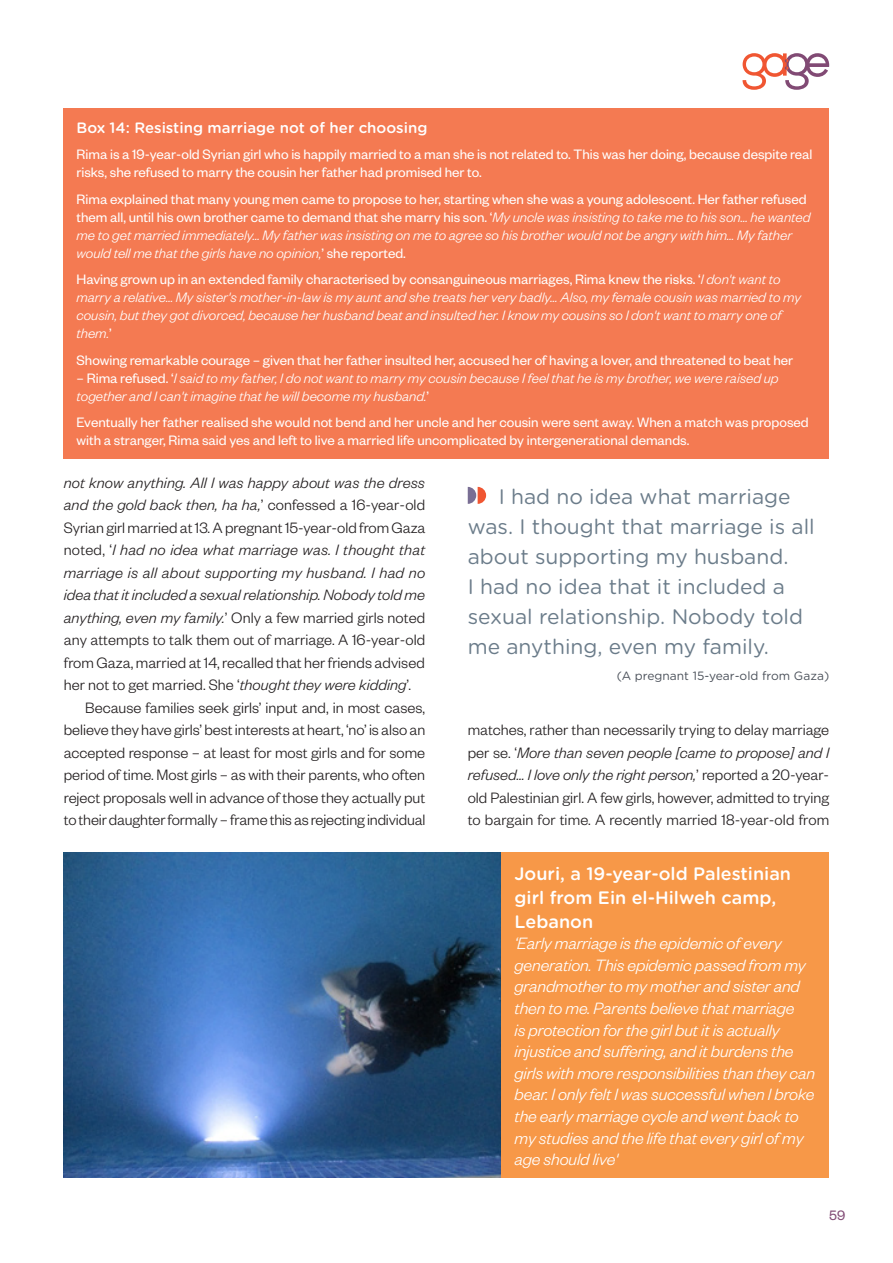
<style>
.page{position:relative;width:893px;height:1263px;background:#fff}
.page>*{position:absolute;margin:0;border:0;box-sizing:border-box;transform-origin:0 0}
.Quotes{font:21px/30px "Gotham Rounded";color:#6b7c8a}
.diagram_content{font:italic 300 18px/21.6px "Founders Grotesk";letter-spacing:-.005em;color:#fff}
.Key_findings{font:500 18px/24px "Gotham Rounded";color:#fff}
.Body_text{font:300 16.5px/22.5px "Founders Grotesk";letter-spacing:-.01em;color:#231f20;text-align:justify}
.Body_text-2{font:italic 300 16.5px/22.5px "Founders Grotesk";letter-spacing:.005em;color:#231f20;text-align:justify}
.Box_contents{font:italic 300 15px/18px "Founders Grotesk";color:#fff}
.Box_contents-2{font:15px/18px "Founders Grotesk";color:#fff}
.t1{font:500 15px "Gotham Rounded";color:#fff}
.t2{font:15px "Founders Grotesk";color:#814a74}
.Quotes_source{font:12px "Gotham Rounded";color:#4b515a}
.s1{font-weight:400;font-style:normal}
.s2{font-style:normal}
.s3{font-style:italic}
</style>
<div class="page">
<svg style="left:742px;top:53px;width:87px;height:37px"></svg>
<div style="left:64px;top:108px;width:765px;height:350px;background:#f47a52"></div>
<img style="left:64px;top:852px;width:438px;height:326px">
<div style="left:502px;top:852px;width:327px;height:326px;background:#f79848"></div>
<svg style="left:468px;top:487px;width:18px;height:17px"></svg>
<p class="t1" style="left:77px;top:117px;width:352px">Box 14: Resisting marriage not of her choosing</p>
<p class="Box_contents-2" style="left:77px;top:145px;width:737px">Rima is a 19-year-old Syrian girl who is happily married to a man she is not related to. This was her doing, because despite real risks, she refused to marry the cousin her father had promised her to.</p>
<p class="Box_contents" style="left:77px;top:189px;width:735px"><span class="s1">Rima explained that many young men came to propose to her, starting when she was a young adolescent. Her father refused them all, until his own brother came to demand that she marry his son. ‘</span>My uncle was insisting to take me to his son… he wanted me to get married immediately… My father was insisting on me to agree so his brother would not be angry with him… My father would tell me that the girls have no opinion,<span class="s1">’ she reported.</span></p>
<p class="Box_contents" style="left:77px;top:270px;width:726px"><span class="s1">Having grown up in an extended family characterised by consanguineous marriages, Rima knew the risks. ‘</span>I don't want to marry a relative… My sister's mother-in-law is my aunt and she treats her very badly… Also, my female cousin was married to my cousin, but they got divorced, because her husband beat and insulted her. I know my cousins so I don't want to marry one of them.<span class="s1">’</span></p>
<p class="Box_contents-2" style="left:77px;top:350px;width:718px">Showing remarkable courage – given that her father insulted her, accused her of having a lover, and threatened to beat her</p>
<p class="Box_contents" style="left:77px;top:368px;width:704px"><span class="s1">– Rima refused. ‘</span>I said to my father, I do not want to marry my cousin because I feel that he is my brother, we were raised up together and I can't imagine that he will become my husband.<span class="s1">’</span></p>
<p class="Box_contents-2" style="left:77px;top:413px;width:734px">Eventually her father realised she would not bend and her uncle and her cousin were sent away. When a match was proposed with a stranger, Rima said yes and left to live a married life uncomplicated by intergenerational demands.</p>
<p class="Body_text-2" style="left:64px;top:470px;width:363px">not know anything. All I was happy about was the dress and the gold back then, ha ha,<span class="s2">’ confessed a 16-year-old Syrian girl married at 13. A pregnant 15-year-old from Gaza noted, ‘</span>I had no idea what marriage was. I thought that marriage is all about supporting my husband. I had no idea that it included a sexual relationship. Nobody told me anything, even my family.<span class="s2">’ Only a few married girls noted any attempts to talk them out of marriage. A 16-year-old from Gaza, married at 14, recalled that her friends advised her not to get married. She ‘</span>thought they were kidding<span class="s2">’.</span></p>
<p class="Body_text" style="left:64px;top:695px;width:363px;text-indent:21px">Because families seek girls’ input and, in most cases, believe they have girls’ best interests at heart, ‘no’ is also an accepted response – at least for most girls and for some period of time. Most girls – as with their parents, who often reject proposals well in advance of those they actually put to their daughter formally – frame this as rejecting individual</p>
<p class="Quotes" style="left:468px;top:480px;width:348px;text-indent:31px">I had no idea what marriage was. I thought that marriage is all about supporting my husband.<br>I had no idea that it included a sexual relationship. Nobody told me anything, even my family.</p>
<p class="Quotes_source" style="left:617px;top:668px;width:214px">(A pregnant 15-year-old from Gaza)</p>
<p class="Body_text" style="left:468px;top:718px;width:363px">matches, rather than necessarily trying to delay marriage per se. ‘<span class="s3">More than seven people [came to propose] and I refused… I love only the right person,</span>’ reported a 20-year&shy;old Palestinian girl. A few girls, however, admitted to trying to bargain for time. A recently married 18-year-old from</p>
<p class="Key_findings" style="left:514px;top:860px;width:278px">Jouri, a 19-year-old Palestinian girl from Ein el-Hilweh camp,<br>Lebanon</p>
<p class="diagram_content" style="left:514px;top:932px;width:302px">‘Early marriage is the epidemic of every generation. This epidemic passed from my grandmother to my mother and sister and then to me. Parents believe that marriage<br>is protection for the girl but it is actually injustice and suffering, and it burdens the girls with more responsibilities than they can bear. I only felt I was successful when I broke the early marriage cycle and went back to my studies and the life that every girl of my age should live'</p>
<p class="t2" style="left:829px;top:1206px;width:18px">59</p>
</div>
